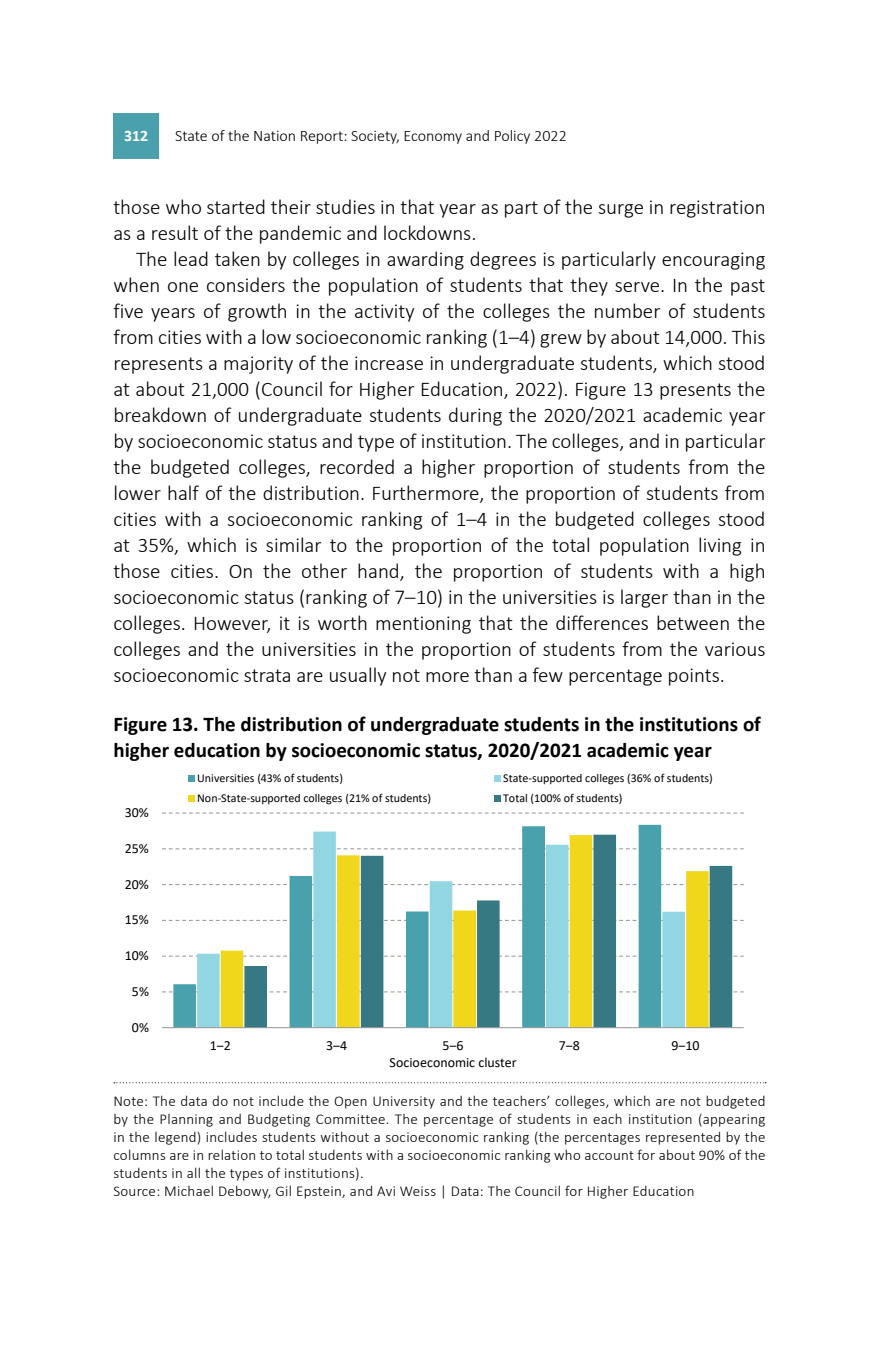
<style>
.page{position:relative;width:879px;height:1361px;background:#fff}
.page>*{position:absolute;margin:0;border:0;box-sizing:border-box;transform-origin:0 0}
.t1{font:300 21px/26px "Calibri";color:#000}
.t2{font:700 21px/26px "Calibri";color:#000}
.t3{font:300 16px "Calibri";color:#000}
.t4{font:700 16px "Calibri";color:#fff}
.t5{font:300 15px/18px "Calibri";letter-spacing:.02em;color:#000}
.t6{font:14px "Calibri";letter-spacing:.005em;color:#000}
.t7{font:12px "Calibri";color:#000}
</style>
<div class="page">
<svg style="left:114px;top:1082px;width:652px;height:1px"></svg>
<svg style="left:162px;top:991px;width:582px;height:1px"></svg>
<svg style="left:162px;top:955px;width:582px;height:1px"></svg>
<svg style="left:162px;top:920px;width:582px;height:1px"></svg>
<svg style="left:162px;top:884px;width:582px;height:1px"></svg>
<svg style="left:162px;top:848px;width:582px;height:1px"></svg>
<svg style="left:162px;top:812px;width:582px;height:1px"></svg>
<svg style="left:173px;top:825px;width:488px;height:202px"></svg>
<svg style="left:197px;top:831px;width:465px;height:196px"></svg>
<svg style="left:221px;top:835px;width:23px;height:192px"></svg>
<svg style="left:244px;top:834px;width:488px;height:193px"></svg>
<hr style="left:162px;top:1027px;width:582px;height:1px;background:#939598">
<div style="left:188px;top:775px;width:7px;height:6px;background:#4aa1ae"></div>
<svg style="left:494px;top:775px;width:6px;height:6px"></svg>
<div style="left:188px;top:795px;width:7px;height:7px;background:#f0d71c"></div>
<div style="left:494px;top:795px;width:6px;height:7px;background:#377982"></div>
<div style="left:113px;top:113px;width:46px;height:46px;background:#4aa1ad"></div>
<p class="t4" style="left:124px;top:124px;width:26px">312</p>
<p class="t3" style="left:175px;top:125px;width:393px">State of the Nation Report: Society, Economy and Policy 2022</p>
<p class="t1" style="left:113px;top:194px;width:653px">those who started their studies in that year as part of the surge in registration as a result of the pandemic and lockdowns.</p>
<p class="t1" style="left:113px;top:246px;width:654px;text-align:justify;text-indent:23px">The lead taken by colleges in awarding degrees is particularly encouraging when one considers the population of students that they serve. In the past five years of growth in the activity of the colleges the number of students from cities with a low socioeconomic ranking (1–4) grew by about 14,000. This represents a majority of the increase in undergraduate students, which stood at about 21,000 (Council for Higher Education, 2022). Figure 13 presents the breakdown of undergraduate students during the 2020/2021 academic year by socioeconomic status and type of institution. The colleges, and in particular the budgeted colleges, recorded a higher proportion of students from the lower half of the distribution. Furthermore, the proportion of students from cities with a socioeconomic ranking of 1–4 in the budgeted colleges stood at 35%, which is similar to the proportion of the total population living in those cities. On the other hand, the proportion of students with a high socioeconomic status (ranking of 7–10) in the universities is larger than in the colleges. However, it is worth mentioning that the differences between the colleges and the universities in the proportion of students from the various socioeconomic strata are usually not more than a few percentage points.</p>
<p class="t2" style="left:113px;top:711px;width:649px">Figure 13. The distribution of undergraduate students in the institutions of higher education by socioeconomic status, 2020/2021 academic year</p>
<p class="t6" style="left:125px;top:803px;width:26px">30%</p>
<p class="t6" style="left:125px;top:838px;width:26px">25%</p>
<p class="t6" style="left:125px;top:874px;width:26px">20%</p>
<p class="t6" style="left:125px;top:910px;width:26px">15%</p>
<p class="t6" style="left:125px;top:946px;width:26px">10%</p>
<p class="t6" style="left:132px;top:981px;width:19px">5%</p>
<p class="t6" style="left:132px;top:1017px;width:19px">0%</p>
<p class="t7" style="left:197px;top:769px;width:147px">Universities (43% of students)</p>
<p class="t7" style="left:503px;top:769px;width:211px">State-supported colleges (36% of students)</p>
<p class="t7" style="left:197px;top:789px;width:235px">Non-State-supported colleges (21% of students)</p>
<p class="t7" style="left:503px;top:789px;width:121px">Total (100% of students)</p>
<p class="t6" style="left:210px;top:1035px;width:22px">1‒2</p>
<p class="t6" style="left:326px;top:1035px;width:22px">3‒4</p>
<p class="t6" style="left:442px;top:1035px;width:22px">5‒6</p>
<p class="t6" style="left:559px;top:1035px;width:22px">7‒8</p>
<p class="t6" style="left:671px;top:1035px;width:29px">9‒10</p>
<p class="t6" style="left:389px;top:1053px;width:129px">Socioeconomic cluster</p>
<p class="t5" style="left:113px;top:1092px;width:654px">Note: The data do not include the Open University and the teachers’ colleges, which are not budgeted by the Planning and Budgeting Committee. The percentage of students in each institution (appearing in the legend) includes students without a socioeconomic ranking (the percentages represented by the columns are in relation to total students with a socioeconomic ranking who account for about 90% of the students in all the types of institutions).<br>Source: Michael Debowy, Gil Epstein, and Avi Weiss | Data: The Council for Higher Education</p>
</div>
